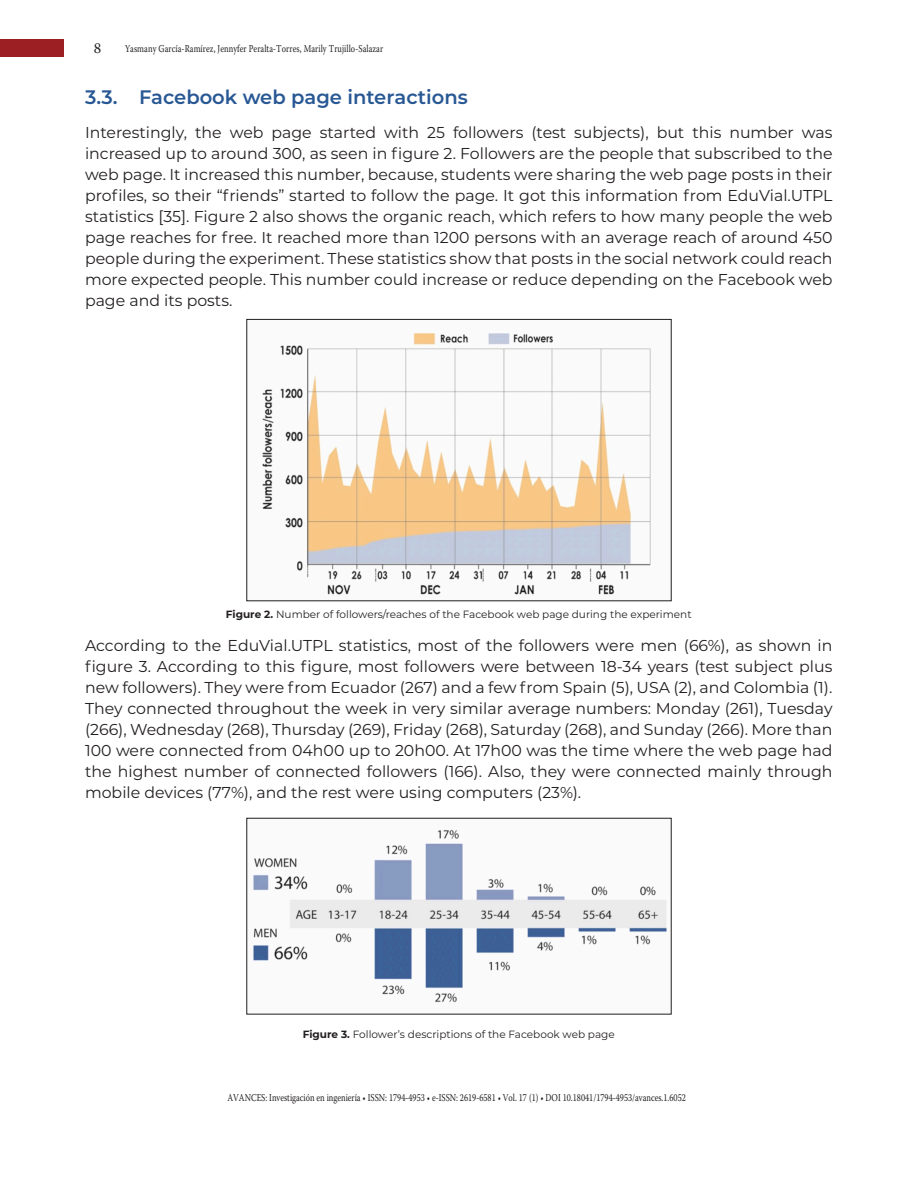
<style>
.page{position:relative;width:918px;height:1188px;background:#fff}
.page>*{position:absolute;margin:0;border:0;box-sizing:border-box;transform-origin:0 0}
.sub_03{font:600 19.5px "Montserrat";color:#285894}
.Texto_corrido{font:15.75px/21px "Montserrat";color:#231f20;text-align:justify}
.t1{font:15px "Warnock Pro";color:#231f20}
.t2{font:10.5px "Warnock Pro";color:#231f20;scale:.78 1}
.fig01{font:10.5px "Montserrat";color:#231f20}
.s1{font-weight:700}
.s2{font-weight:700;font-style:italic}
</style>
<div class="page">
<div style="left:0;top:39px;width:63px;height:18px;background:#9c2023"></div>
<img style="left:262px;top:333px;width:389px;height:262px">
<div style="left:246px;top:319px;width:426px;height:282px;border:1px solid #231f20"></div>
<img style="left:253px;top:829px;width:414px;height:174px">
<div style="left:246px;top:818px;width:426px;height:197px;border:1px solid #231f20"></div>
<p class="t1" style="left:94px;top:39px;width:9px">8</p>
<p class="t2" style="left:125px;top:42px;width:333px">Yasmany García-Ramírez, Jennyfer Peralta-Torres, Marily Trujillo-Salazar</p>
<p class="sub_03" style="left:85px;top:83px;width:384px">3.3. Facebook web page interactions</p>
<p class="Texto_corrido" style="left:85px;top:121px;width:749px">Interestingly, the web page started with 25 followers (test subjects), but this number was increased up to around 300, as seen in figure 2. Followers are the people that subscribed to the web page. It increased this number, because, students were sharing the web page posts in their profiles, so their “friends” started to follow the page. It got this information from EduVial.UTPL statistics [35]. Figure 2 also shows the organic reach, which refers to how many people the web page reaches for free. It reached more than 1200 persons with an average reach of around 450 people during the experiment. These statistics show that posts in the social network could reach more expected people. This number could increase or reduce depending on the Facebook web page and its posts.</p>
<p class="fig01" style="left:226px;top:607px;width:467px"><span class="s1">Figure 2.</span> Number of followers/reaches of the Facebook web page during the experiment</p>
<p class="Texto_corrido" style="left:85px;top:634px;width:749px">According to the EduVial.UTPL statistics, most of the followers were men (66%), as shown in figure 3. According to this figure, most followers were between 18-34 years (test subject plus new followers). They were from Ecuador (267) and a few from Spain (5), USA (2), and Colombia (1).<br>They connected throughout the week in very similar average numbers: Monday (261), Tuesday (266), Wednesday (268), Thursday (269), Friday (268), Saturday (268), and Sunday (266). More than 100 were connected from 04h00 up to 20h00. At 17h00 was the time where the web page had the highest number of connected followers (166). Also, they were connected mainly through mobile devices (77%), and the rest were using computers (23%).</p>
<p class="fig01" style="left:303px;top:1027px;width:313px"><span class="s1">Figure 3</span><span class="s2">.</span> Follower’s descriptions of the Facebook web page</p>
<p class="t2" style="left:227px;top:1091px;width:589px">AVANCES: Investigación en ingeniería • ISSN: 1794-4953 • e-ISSN: 2619-6581 • Vol. 17 (1) • DOI 10.18041/1794-4953/avances.1.6052</p>
</div>
